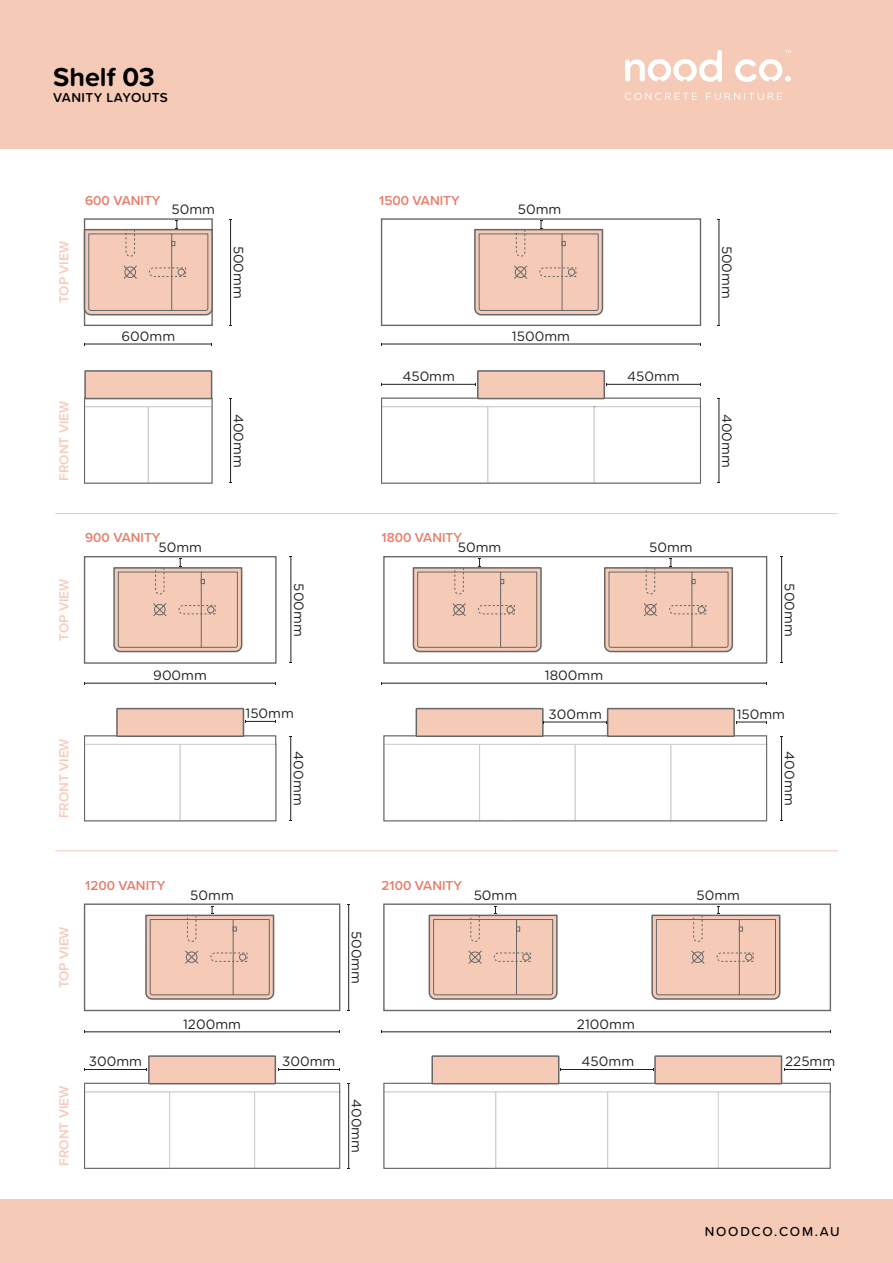
<style>
.page{position:relative;width:893px;height:1263px;background:#fff}
.page>*{position:absolute;margin:0;border:0;box-sizing:border-box;transform-origin:0 0}
.t1{font:700 27px "Proxima Soft";color:#000}
.t2{font:13.5px "Gotham Rounded";color:#231f20}
.t3{font:600 13.5px "Proxima Nova";color:#e87e6c}
.t4{font:600 13.5px "Proxima Nova";color:#f6cbb9}
.t5{font:600 13.5px "Proxima Soft";letter-spacing:.03em;color:#000}
.t6{font:500 13.5px "Proxima Soft";letter-spacing:.13em;color:#000}
</style>
<div class="page">
<div style="left:0;top:0;width:893px;height:149px;background:#f5cab7"></div>
<div style="left:0;top:1199px;width:893px;height:64px;background:#f5cab7"></div>
<hr style="left:781px;top:557px;width:1px;height:106px;background:#231f20">
<hr style="left:85px;top:344px;width:127px;height:1px;background:#231f20">
<hr style="left:382px;top:344px;width:318px;height:1px;background:#231f20">
<hr style="left:85px;top:683px;width:191px;height:1px;background:#231f20">
<hr style="left:382px;top:683px;width:384px;height:1px;background:#231f20">
<hr style="left:85px;top:1031px;width:254px;height:1px;background:#231f20">
<hr style="left:382px;top:1031px;width:448px;height:1px;background:#231f20">
<hr style="left:230px;top:219px;width:1px;height:106px;background:#231f20">
<hr style="left:230px;top:398px;width:1px;height:85px;background:#231f20">
<hr style="left:290px;top:736px;width:1px;height:85px;background:#231f20">
<hr style="left:348px;top:1083px;width:1px;height:85px;background:#231f20">
<hr style="left:781px;top:736px;width:1px;height:85px;background:#231f20">
<hr style="left:719px;top:219px;width:1px;height:106px;background:#231f20">
<hr style="left:291px;top:557px;width:1px;height:106px;background:#231f20">
<hr style="left:348px;top:904px;width:1px;height:106px;background:#231f20">
<hr style="left:719px;top:398px;width:1px;height:85px;background:#231f20">
<svg style="left:84px;top:1082px;width:257px;height:87px"></svg>
<svg style="left:383px;top:1082px;width:448px;height:87px"></svg>
<hr style="left:55px;top:513px;width:783px;height:1px;background:#f6cbb9">
<hr style="left:55px;top:850px;width:783px;height:1px;background:#f6cbb9">
<svg style="left:84px;top:397px;width:129px;height:87px"></svg>
<svg style="left:381px;top:397px;width:320px;height:87px"></svg>
<svg style="left:84px;top:735px;width:193px;height:87px"></svg>
<svg style="left:383px;top:735px;width:385px;height:87px"></svg>
<div style="left:84px;top:556px;width:193px;height:108px;border:1px solid #666767"></div>
<div style="left:383px;top:556px;width:384px;height:108px;border:1px solid #666767"></div>
<div style="left:383px;top:903px;width:448px;height:108px;border:1px solid #666767"></div>
<div style="left:84px;top:903px;width:256px;height:108px;border:1px solid #666767"></div>
<svg style="left:145px;top:906px;width:130px;height:94px;background:#e7c4b5"></svg>
<div style="left:84px;top:218px;width:129px;height:108px;border:1px solid #666767"></div>
<div style="left:381px;top:218px;width:320px;height:108px;border:1px solid #666767"></div>
<div style="left:85px;top:371px;width:127px;height:28px;background:#f5cab7"></div>
<div style="left:84px;top:370px;width:128px;height:29px;border:2px solid #666767"></div>
<div style="left:478px;top:371px;width:126px;height:28px;background:#f5cab7"></div>
<div style="left:477px;top:370px;width:128px;height:29px;border:2px solid #666767"></div>
<hr style="left:382px;top:384px;width:93px;height:1px;background:#231f20">
<hr style="left:607px;top:384px;width:93px;height:1px;background:#231f20">
<div style="left:117px;top:709px;width:126px;height:27px;background:#f5cab7"></div>
<div style="left:116px;top:708px;width:128px;height:29px;border:2px solid #666767"></div>
<div style="left:149px;top:1056px;width:126px;height:28px;background:#f5cab7"></div>
<div style="left:148px;top:1055px;width:128px;height:29px;border:2px solid #666767"></div>
<hr style="left:246px;top:721px;width:30px;height:1px;background:#231f20">
<hr style="left:85px;top:1069px;width:61px;height:1px;background:#231f20">
<hr style="left:278px;top:1069px;width:61px;height:1px;background:#231f20">
<div style="left:416px;top:709px;width:127px;height:27px;background:#f5cab7"></div>
<div style="left:416px;top:708px;width:128px;height:29px;border:2px solid #666767"></div>
<div style="left:608px;top:709px;width:126px;height:27px;background:#f5cab7"></div>
<div style="left:607px;top:708px;width:128px;height:29px;border:2px solid #666767"></div>
<div style="left:432px;top:1056px;width:127px;height:28px;background:#f5cab7"></div>
<div style="left:431px;top:1055px;width:128px;height:29px;border:2px solid #666767"></div>
<div style="left:655px;top:1056px;width:126px;height:28px;background:#f5cab7"></div>
<div style="left:654px;top:1055px;width:128px;height:29px;border:2px solid #666767"></div>
<svg style="left:737px;top:721px;width:30px;height:2px"></svg>
<hr style="left:784px;top:1069px;width:46px;height:1px;background:#231f20">
<hr style="left:561px;top:1069px;width:92px;height:1px;background:#231f20">
<hr style="left:543px;top:722px;width:64px;height:1px;background:#231f20">
<svg style="left:412px;top:559px;width:130px;height:94px;background:#e7c4b5"></svg>
<svg style="left:604px;top:559px;width:130px;height:94px;background:#e6c4b5"></svg>
<svg style="left:113px;top:559px;width:130px;height:94px;background:#e6c4b5"></svg>
<svg style="left:428px;top:906px;width:130px;height:94px;background:#e7c5b5"></svg>
<svg style="left:83px;top:221px;width:130px;height:95px;background:#e6c4b5"></svg>
<svg style="left:474px;top:221px;width:130px;height:95px;background:#e7c4b5"></svg>
<svg style="left:651px;top:906px;width:130px;height:94px;background:#e7c5b5"></svg>
<svg style="left:735px;top:59px;width:56px;height:23px"></svg>
<svg style="left:625px;top:93px;width:72px;height:7px"></svg>
<svg style="left:706px;top:93px;width:76px;height:7px"></svg>
<svg style="left:625px;top:50px;width:97px;height:32px"></svg>
<svg style="left:785px;top:50px;width:6px;height:3px"></svg>
<p class="t1" style="left:53px;top:56px;width:103px">Shelf 03</p>
<p class="t5" style="left:53px;top:87px;width:116px">VANITY LAYOUTS</p>
<p class="t4" style="left:54px;top:303px;width:64px;rotate:-90deg">TOP VIEW</p>
<p class="t4" style="left:54px;top:481px;width:81px;rotate:-90deg">FRONT VIEW</p>
<p class="t3" style="left:85px;top:190px;width:77px">600 VANITY</p>
<p class="t3" style="left:379px;top:190px;width:82px">1500 VANITY</p>
<p class="t2" style="left:172px;top:200px;width:45px">50mm</p>
<p class="t2" style="left:518px;top:200px;width:45px">50mm</p>
<p class="t2" style="left:248px;top:246px;width:55px;rotate:90deg">500mm</p>
<p class="t2" style="left:121px;top:327px;width:55px">600mm</p>
<p class="t2" style="left:512px;top:327px;width:60px">1500mm</p>
<p class="t2" style="left:248px;top:414px;width:56px;rotate:90deg">400mm</p>
<p class="t2" style="left:402px;top:367px;width:54px">450mm</p>
<p class="t2" style="left:627px;top:367px;width:54px">450mm</p>
<p class="t4" style="left:54px;top:641px;width:64px;rotate:-90deg">TOP VIEW</p>
<p class="t4" style="left:54px;top:818px;width:81px;rotate:-90deg">FRONT VIEW</p>
<p class="t3" style="left:85px;top:527px;width:77px">900 VANITY</p>
<p class="t3" style="left:382px;top:527px;width:82px">1800 VANITY</p>
<p class="t2" style="left:158px;top:538px;width:45px">50mm</p>
<p class="t2" style="left:458px;top:538px;width:45px">50mm</p>
<p class="t2" style="left:649px;top:538px;width:45px">50mm</p>
<p class="t2" style="left:308px;top:583px;width:55px;rotate:90deg">500mm</p>
<p class="t2" style="left:153px;top:666px;width:55px">900mm</p>
<p class="t2" style="left:545px;top:666px;width:60px">1800mm</p>
<p class="t2" style="left:245px;top:704px;width:50px">150mm</p>
<p class="t2" style="left:308px;top:751px;width:56px;rotate:90deg">400mm</p>
<p class="t2" style="left:549px;top:705px;width:55px">300mm</p>
<p class="t2" style="left:736px;top:246px;width:55px;rotate:90deg">500mm</p>
<p class="t2" style="left:736px;top:414px;width:56px;rotate:90deg">400mm</p>
<p class="t2" style="left:799px;top:583px;width:55px;rotate:90deg">500mm</p>
<p class="t2" style="left:737px;top:705px;width:50px">150mm</p>
<p class="t2" style="left:799px;top:751px;width:56px;rotate:90deg">400mm</p>
<p class="t4" style="left:54px;top:988px;width:64px;rotate:-90deg">TOP VIEW</p>
<p class="t4" style="left:54px;top:1166px;width:81px;rotate:-90deg">FRONT VIEW</p>
<p class="t3" style="left:85px;top:875px;width:82px">1200 VANITY</p>
<p class="t3" style="left:382px;top:875px;width:82px">2100 VANITY</p>
<p class="t2" style="left:190px;top:886px;width:45px">50mm</p>
<p class="t2" style="left:474px;top:886px;width:45px">50mm</p>
<p class="t2" style="left:366px;top:931px;width:55px;rotate:90deg">500mm</p>
<p class="t2" style="left:183px;top:1014px;width:59px">1200mm</p>
<p class="t2" style="left:577px;top:1014px;width:59px">2100mm</p>
<p class="t2" style="left:696px;top:886px;width:45px">50mm</p>
<p class="t2" style="left:89px;top:1052px;width:55px">300mm</p>
<p class="t2" style="left:282px;top:1052px;width:55px">300mm</p>
<p class="t2" style="left:366px;top:1099px;width:56px;rotate:90deg">400mm</p>
<p class="t2" style="left:581px;top:1052px;width:54px">450mm</p>
<p class="t2" style="left:785px;top:1052px;width:52px">225mm</p>
<p class="t6" style="left:705px;top:1221px;width:137px">NOODCO.COM.AU</p>
</div>
